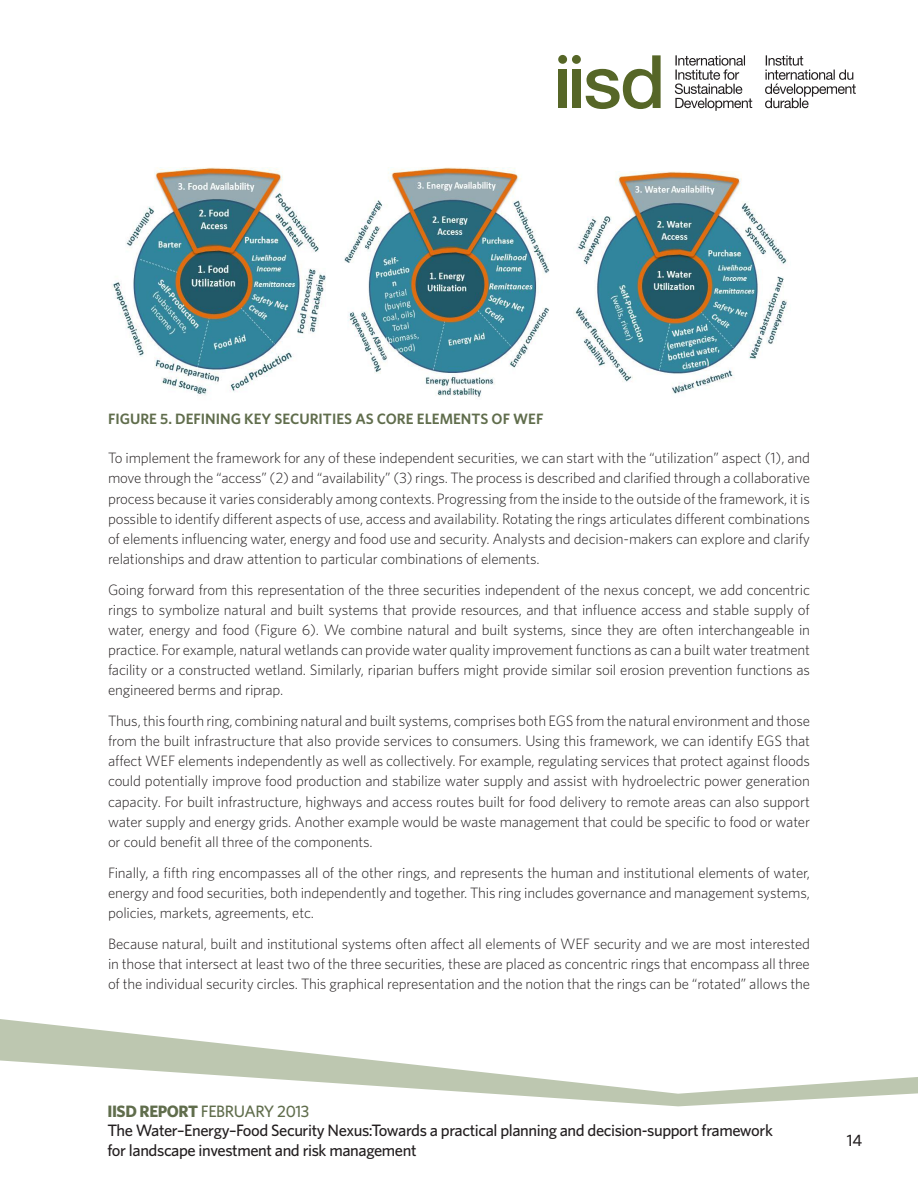
<style>
.page{position:relative;width:918px;height:1188px;background:#fff}
.page>*{position:absolute;margin:0;border:0;box-sizing:border-box;transform-origin:0 0}
.t1{font:500 16.5px/19.5px "Whitney";letter-spacing:-.025em;color:#231f20}
.Body_copy{font:300 15px/20.1px "Whitney";letter-spacing:-.01em;color:#231f20;text-align:justify}
.Table_Name{font:600 15px "Whitney";color:#606d4c}
.s1{font-weight:700;color:#606d4c}
.s2{color:#606d4c}
</style>
<div class="page">
<div style="left:558px;top:70px;width:9px;height:38px;background:#566627"></div>
<div style="left:572px;top:70px;width:9px;height:38px;background:#566627"></div>
<svg style="left:586px;top:55px;width:75px;height:54px"></svg>
<div style="left:558px;top:55px;width:9px;height:9px;background:#566627;border-radius:50%"></div>
<div style="left:572px;top:55px;width:9px;height:9px;background:#566627;border-radius:50%"></div>
<svg style="left:675px;top:55px;width:181px;height:56px"></svg>
<svg style="left:0;top:1019px;width:371px;height:41px"></svg>
<svg style="left:0;top:1060px;width:918px;height:47px"></svg>
<img style="left:112px;top:168px;width:438px;height:229px">
<img style="left:573px;top:172px;width:214px;height:222px">
<p class="Table_Name" style="left:108px;top:409px;width:437px">FIGURE 5. DEFINING KEY SECURITIES AS CORE ELEMENTS OF WEF</p>
<p class="Body_copy" style="left:108px;top:448px;width:704px">To implement the framework for any of these independent securities, we can start with the “utilization” aspect (1), and move through the “access” (2) and “availability” (3) rings. The process is described and clarified through a collaborative process because it varies considerably among contexts. Progressing from the inside to the outside of the framework, it is possible to identify different aspects of use, access and availability. Rotating the rings articulates different combinations of elements influencing water, energy and food use and security. Analysts and decision-makers can explore and clarify relationships and draw attention to particular combinations of elements.</p>
<p class="Body_copy" style="left:108px;top:579px;width:704px">Going forward from this representation of the three securities independent of the nexus concept, we add concentric rings to symbolize natural and built systems that provide resources, and that influence access and stable supply of water, energy and food (Figure 6). We combine natural and built systems, since they are often interchangeable in practice. For example, natural wetlands can provide water quality improvement functions as can a built water treatment facility or a constructed wetland. Similarly, riparian buffers might provide similar soil erosion prevention functions as engineered berms and riprap.</p>
<p class="Body_copy" style="left:108px;top:710px;width:704px">Thus, this fourth ring, combining natural and built systems, comprises both EGS from the natural environment and those from the built infrastructure that also provide services to consumers. Using this framework, we can identify EGS that affect WEF elements independently as well as collectively. For example, regulating services that protect against floods could potentially improve food production and stabilize water supply and assist with hydroelectric power generation capacity. For built infrastructure, highways and access routes built for food delivery to remote areas can also support water supply and energy grids. Another example would be waste management that could be specific to food or water or could benefit all three of the components.</p>
<p class="Body_copy" style="left:108px;top:862px;width:704px">Finally, a fifth ring encompasses all of the other rings, and represents the human and institutional elements of water, energy and food securities, both independently and together. This ring includes governance and management systems, policies, markets, agreements, etc.</p>
<p class="Body_copy" style="left:108px;top:933px;width:704px">Because natural, built and institutional systems often affect all elements of WEF security and we are most interested in those that intersect at least two of the three securities, these are placed as concentric rings that encompass all three of the individual security circles. This graphical representation and the notion that the rings can be “rotated” allows the</p>
<p class="t1" style="left:107px;top:1101px;width:667px"><span class="s1">IISD REPORT</span> <span class="s2">FEBRUARY 2013<br></span>The Water–Energy–Food Security Nexus:Towards a practical planning and decision-support framework for landscape investment and risk management</p>
<p class="t1" style="left:847px;top:1130px;width:17px">14</p>
</div>
